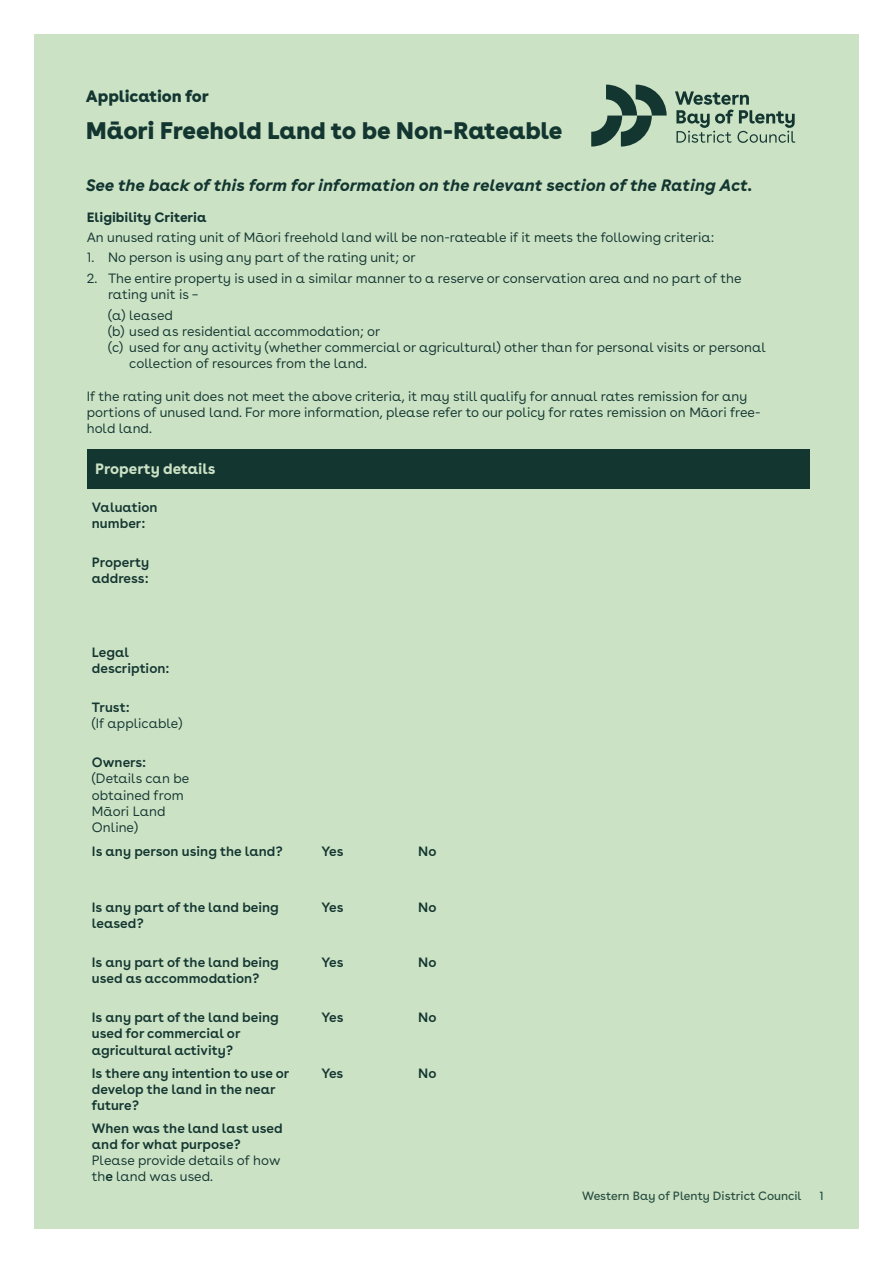
<style>
.page{position:relative;width:893px;height:1263px;background:#fff}
.page>*{position:absolute;margin:0;border:0;box-sizing:border-box;transform-origin:0 0}
.t1{font:900 24px "Buenos Aires";letter-spacing:-.015em;color:#143631}
.t2{font:italic 700 16.5px "Buenos Aires";color:#143631}
.t3{font:900 16.5px "Buenos Aires";letter-spacing:-.005em;color:#143631}
.t4{font:700 15px "Buenos Aires";color:#cbe2c5}
.t5{font:13.5px/16.2px "Buenos Aires";color:#143631}
.t6{font:600 13.5px/16.2px "Buenos Aires";color:#143631}
.t7{font:700 13.5px "Buenos Aires";color:#143631}
.t8{font:12px "Buenos Aires";color:#294d40}
.s1{font-weight:600}
</style>
<div class="page">
<div style="left:34px;top:34px;width:824px;height:1194px;background:#cbe2c5"></div>
<svg style="left:591px;top:85px;width:204px;height:62px"></svg>
<div style="left:87px;top:449px;width:723px;height:39px;background:#143631"></div>
<p class="t3" style="left:86px;top:81px;width:125px">Application for</p>
<h1 class="t1" style="left:86px;top:109px;width:478px">Māori Freehold Land to be Non-Rateable</h1>
<p class="t2" style="left:86px;top:171px;width:668px">See the back of this form for information on the relevant section of the Rating Act.</p>
<p class="t7" style="left:87px;top:205px;width:121px">Eligibility Criteria</p>
<p class="t5" style="left:87px;top:228px;width:629px">An unused rating unit of Māori freehold land will be non-rateable if it meets the following criteria:</p>
<p class="t5" style="left:87px;top:248px;width:330px">1. No person is using any part of the rating unit; or</p>
<p class="t5" style="left:108px;top:269px;width:635px;text-indent:-21px">2. The entire property is used in a similar manner to a reserve or conservation area and no part of the rating unit is –</p>
<p class="t5" style="left:108px;top:306px;width:66px">(a) leased</p>
<p class="t5" style="left:108px;top:322px;width:274px">(b) used as residential accommodation; or</p>
<p class="t5" style="left:108px;top:338px;width:660px">(c) used for any activity (whether commercial or agricultural) other than for personal visits or personal</p>
<p class="t5" style="left:129px;top:354px;width:239px">collection of resources from the land.</p>
<p class="t5" style="left:87px;top:387px;width:675px">If the rating unit does not meet the above criteria, it may still qualify for annual rates remission for any portions of unused land. For more information, please refer to our policy for rates remission on Māori free&shy;hold land.</p>
<p class="t4" style="left:95px;top:456px;width:122px">Property details</p>
<p class="t6" style="left:92px;top:498px;width:67px">Valuation number:</p>
<p class="t6" style="left:92px;top:553px;width:59px">Property address:</p>
<p class="t6" style="left:92px;top:642px;width:79px">Legal description:</p>
<p class="t6" style="left:92px;top:698px;width:39px">Trust:</p>
<p class="t5" style="left:92px;top:714px;width:92px">(If applicable)</p>
<p class="t6" style="left:92px;top:753px;width:56px">Owners:</p>
<p class="t5" style="left:92px;top:769px;width:99px">(Details can be obtained from<br>Māori Land<br>Online)</p>
<p class="t6" style="left:92px;top:842px;width:192px">Is any person using the land?</p>
<p class="t6" style="left:321px;top:842px;width:24px">Yes</p>
<p class="t6" style="left:418px;top:842px;width:20px">No</p>
<p class="t6" style="left:92px;top:897px;width:188px">Is any part of the land being leased?</p>
<p class="t6" style="left:321px;top:897px;width:24px">Yes</p>
<p class="t6" style="left:418px;top:897px;width:20px">No</p>
<p class="t6" style="left:92px;top:953px;width:188px">Is any part of the land being used as accommodation?</p>
<p class="t6" style="left:321px;top:953px;width:24px">Yes</p>
<p class="t6" style="left:418px;top:953px;width:20px">No</p>
<p class="t6" style="left:92px;top:1008px;width:188px">Is any part of the land being used for commercial or agricultural activity?</p>
<p class="t6" style="left:321px;top:1008px;width:24px">Yes</p>
<p class="t6" style="left:418px;top:1008px;width:20px">No</p>
<p class="t6" style="left:92px;top:1063px;width:199px">Is there any intention to use or develop the land in the near future?</p>
<p class="t6" style="left:321px;top:1063px;width:24px">Yes</p>
<p class="t6" style="left:418px;top:1063px;width:20px">No</p>
<p class="t6" style="left:92px;top:1118px;width:192px">When was the land last used and for what purpose?</p>
<p class="t5" style="left:92px;top:1151px;width:190px">Please provide details of how th<span class="s1">e</span> land was used.</p>
<p class="t8" style="left:582px;top:1185px;width:221px">Western Bay of Plenty District Council</p>
<p class="t8" style="left:819px;top:1186px;width:6px">1</p>
</div>
